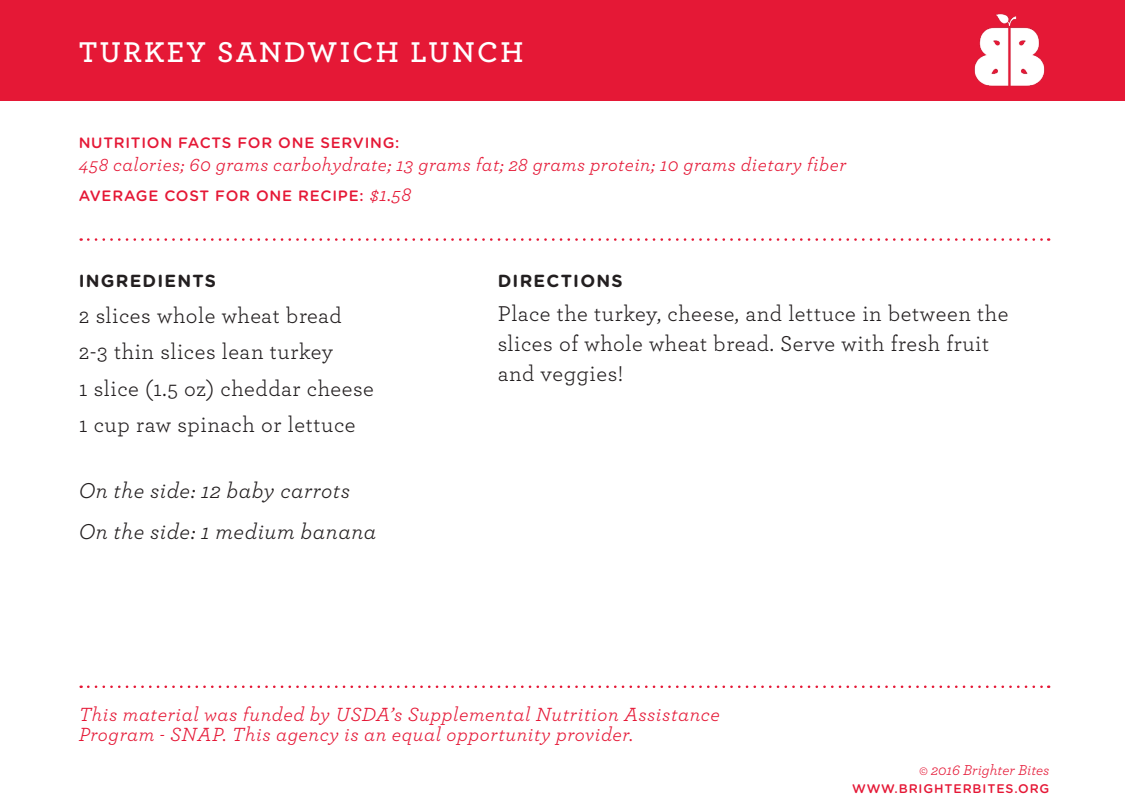
<style>
.page{position:relative;width:1125px;height:810px;background:#fff}
.page>*{position:absolute;margin:0;border:0;box-sizing:border-box;transform-origin:0 0}
.t1{font:600 30px "Archer";letter-spacing:.08em;color:#fff}
.t2{font:22.5px/30px "Archer";letter-spacing:.025em;color:#231f20}
.t3{font:italic 22.5px "Archer";letter-spacing:.025em;color:#231f20}
.t4{font:italic 20px "Archer";letter-spacing:.03em;color:#e51836}
.t5{font:italic 19.25px "Archer";letter-spacing:.025em;color:#e51836}
.t6{font:700 17.5px "Gotham Rounded";letter-spacing:.07em;color:#231f20}
.t7{font:500 15px "Gotham Rounded";letter-spacing:.05em;color:#e51836}
.t8{font:italic 15px "Archer";color:#e51836}
.t9{font:500 12.5px "Gotham Rounded";letter-spacing:.07em;color:#e51836}
.s1{font-family:"Archer";font-weight:400;font-style:italic;font-size:20px}
</style>
<div class="page">
<div style="left:0;top:0;width:1125px;height:101px;background:#e51836"></div>
<svg style="left:88px;top:238px;width:961px;height:3px"></svg>
<svg style="left:88px;top:686px;width:961px;height:2px"></svg>
<img style="left:974px;top:14px;width:71px;height:72px">
<p class="t1" style="left:79px;top:29px;width:446px">TURKEY SANDWICH LUNCH</p>
<p class="t7" style="left:79px;top:132px;width:322px">NUTRITION FACTS FOR ONE SERVING:</p>
<p class="t5" style="left:79px;top:150px;width:769px">458 calories; 60 grams carbohydrate; 13 grams fat; 28 grams protein; 10 grams dietary fiber</p>
<p class="t7" style="left:79px;top:185px;width:334px">AVERAGE COST FOR ONE RECIPE: <span class="s1">$1.58</span></p>
<p class="t6" style="left:79px;top:268px;width:139px">INGREDIENTS</p>
<p class="t2" style="left:79px;top:300px;width:265px">2 slices whole wheat bread</p>
<p class="t2" style="left:79px;top:336px;width:256px">2-3 thin slices lean turkey</p>
<p class="t2" style="left:79px;top:372px;width:297px">1 slice (1.5 oz) cheddar cheese</p>
<p class="t2" style="left:79px;top:408px;width:278px">1 cup raw spinach or lettuce</p>
<p class="t3" style="left:79px;top:475px;width:273px">On the side: 12 baby carrots</p>
<p class="t3" style="left:79px;top:516px;width:299px">On the side: 1 medium banana</p>
<p class="t6" style="left:498px;top:268px;width:127px">DIRECTIONS</p>
<p class="t2" style="left:498px;top:297px;width:512px">Place the turkey, cheese, and lettuce in between the slices of whole wheat bread. Serve with fresh fruit and veggies!</p>
<p class="t4" style="left:79px;top:700px;width:643px">This material was funded by USDA’s Supplemental Nutrition Assistance</p>
<p class="t4" style="left:79px;top:720px;width:556px">Program - SNAP. This agency is an equal opportunity provider.</p>
<p class="t8" style="left:919px;top:759px;width:132px">© 2016 Brighter Bites</p>
<p class="t9" style="left:852px;top:779px;width:199px">WWW.BRIGHTERBITES.ORG</p>
</div>
